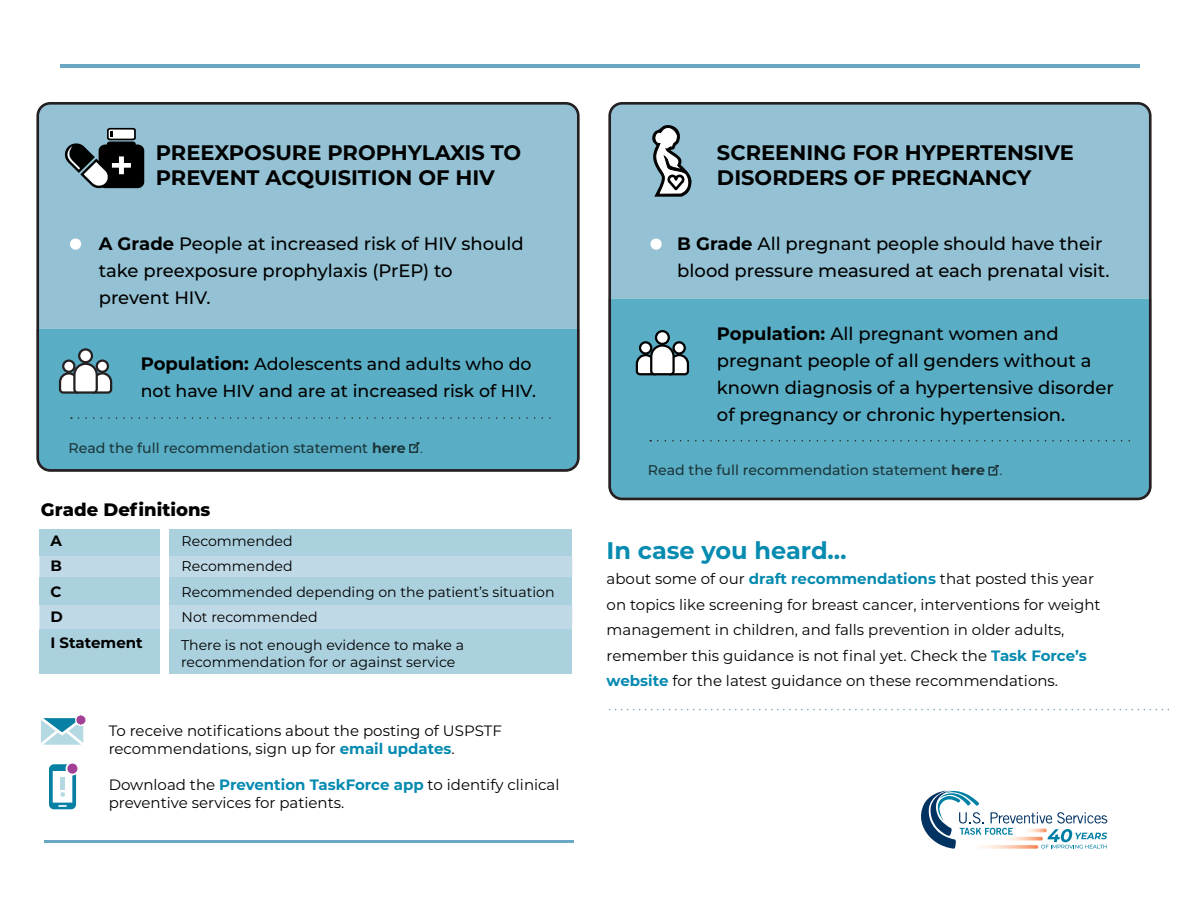
<style>
.page{position:relative;width:1188px;height:918px;background:#fff}
.page>*{position:absolute;margin:0;border:0;box-sizing:border-box;transform-origin:0 0}
.t1{font:700 24px "Montserrat";color:#058ab0}
.t2{font:700 21px/25.2px "Montserrat";color:#000}
.t3{font:500 18px/27px "Montserrat";color:#000}
.t4{font:800 18px "Montserrat";color:#000}
.t5{font:500 17.4px/27px "Montserrat";color:#000}
.t6{font:15px/25.5px "Montserrat";color:#000}
.t7{font:700 15px "Montserrat";color:#000}
.t8{font:14.1px/17px "Montserrat";color:#000}
.t9{font:500 14.1px "Montserrat";color:#1c363b}
.s1{font-weight:700}
.s2{font-weight:700;font-size:18px}
.s3{font-weight:400}
.s4{font-weight:700;color:#058ab0}
</style>
<div class="page">
<svg style="left:36px;top:102px;width:544px;height:370px;fill:#94c2d4"></svg>
<svg style="left:608px;top:102px;width:544px;height:398px;fill:#59adc4"></svg>
<div style="left:39px;top:556px;width:533px;height:73px;background:#bfd9e6"></div>
<div style="left:39px;top:529px;width:533px;height:27px;background:#abd1de"></div>
<div style="left:39px;top:577px;width:533px;height:28px;background:#abd1de"></div>
<div style="left:39px;top:629px;width:533px;height:45px;background:#abd1de"></div>
<div style="left:160px;top:524px;width:9px;height:151px;background:#fff"></div>
<div style="left:639px;top:341px;width:13px;height:14px;border:2px solid #000;border-radius:50%"></div>
<div style="left:672px;top:341px;width:14px;height:14px;border:2px solid #000;border-radius:50%"></div>
<svg style="left:635px;top:343px;width:55px;height:34px"></svg>
<div style="left:656px;top:331px;width:13px;height:13px;background:#fff;border-radius:50%"></div>
<div style="left:655px;top:330px;width:15px;height:15px;border:2px solid #000;border-radius:50%"></div>
<svg style="left:64px;top:128px;width:80px;height:61px"></svg>
<svg style="left:609px;top:709px;width:560px;height:1px"></svg>
<svg style="left:408px;top:442px;width:15px;height:12px"></svg>
<svg style="left:86px;top:417px;width:465px;height:2px"></svg>
<svg style="left:988px;top:464px;width:14px;height:12px"></svg>
<svg style="left:665px;top:440px;width:465px;height:1px"></svg>
<svg style="left:70px;top:239px;width:11px;height:11px"></svg>
<svg style="left:650px;top:239px;width:12px;height:11px"></svg>
<svg style="left:75px;top:714px;width:12px;height:12px"></svg>
<svg style="left:41px;top:716px;width:42px;height:29px"></svg>
<div style="left:77px;top:716px;width:8px;height:8px;background:#a14096;border-radius:4px"></div>
<div style="left:67px;top:764px;width:10px;height:10px;background:#a14096;border-radius:50%"></div>
<svg style="left:49px;top:764px;width:27px;height:45px"></svg>
<hr style="left:60px;top:64px;width:1080px;height:4px;background:#69a8c2">
<hr style="left:45px;top:840px;width:529px;height:3px;background:#69a8c2">
<svg style="left:651px;top:123px;width:41px;height:74px"></svg>
<svg style="left:921px;top:790px;width:186px;height:59px"></svg>
<h2 class="t2" style="left:156px;top:139px;width:367px">PREEXPOSURE PROPHYLAXIS TO<br>PREVENT ACQUISITION OF HIV</h2>
<p class="t3" style="left:99px;top:230px;width:426px"><span class="s1">A Grade</span> People at increased risk of HIV should take preexposure prophylaxis (PrEP) to prevent HIV.</p>
<p class="t5" style="left:141px;top:350px;width:397px"><span class="s2">Population:</span> Adolescents and adults who do not have HIV and are at increased risk of HIV.</p>
<p class="t9" style="left:68px;top:438px;width:356px">Read the full recommendation statement <span class="s1">here</span> <span class="s3">.</span></p>
<h2 class="t4" style="left:41px;top:496px;width:171px">Grade Definitions</h2>
<p class="t7" style="left:50px;top:529px;width:13px">A</p>
<p class="t8" style="left:182px;top:532px;width:113px">Recommended</p>
<p class="t7" style="left:50px;top:555px;width:13px">B</p>
<p class="t8" style="left:182px;top:557px;width:113px">Recommended</p>
<p class="t7" style="left:50px;top:580px;width:12px">C</p>
<p class="t8" style="left:182px;top:583px;width:374px">Recommended depending on the patient’s situation</p>
<p class="t7" style="left:50px;top:606px;width:14px">D</p>
<p class="t8" style="left:182px;top:608px;width:138px">Not recommended</p>
<p class="t7" style="left:50px;top:631px;width:94px">I Statement</p>
<p class="t8" style="left:181px;top:636px;width:284px">There is not enough evidence to make a recommendation for or against service</p>
<p class="t6" style="left:109px;top:721px;width:395px;line-height:18px">To receive notifications about the posting of USPSTF recommendations, sign up for <span class="s4">email updates</span>.</p>
<p class="t6" style="left:109px;top:775px;width:452px;line-height:18px">Download the <span class="s4">Prevention TaskForce app</span> to identify clinical preventive services for patients.</p>
<h2 class="t2" style="left:717px;top:139px;width:358px">SCREENING FOR HYPERTENSIVE<br>DISORDERS OF PREGNANCY</h2>
<p class="t3" style="left:677px;top:230px;width:434px"><span class="s1">B Grade</span> All pregnant people should have their blood pressure measured at each prenatal visit.</p>
<p class="t3" style="left:717px;top:320px;width:398px"><span class="s1">Population:</span> All pregnant women and pregnant people of all genders without a known diagnosis of a hypertensive disorder of pregnancy or chronic hypertension.</p>
<p class="t9" style="left:648px;top:460px;width:356px">Read the full recommendation statement <span class="s1">here</span> <span class="s3">.</span></p>
<h2 class="t1" style="left:607px;top:533px;width:242px">In case you heard…</h2>
<p class="t6" style="left:607px;top:566px;width:496px">about some of our <span class="s4">draft recommendations</span> that posted this year on topics like screening for breast cancer, interventions for weight management in children, and falls prevention in older adults, remember this guidance is not final yet. Check the <span class="s4">Task Force’s website</span> for the latest guidance on these recommendations.</p>
</div>
